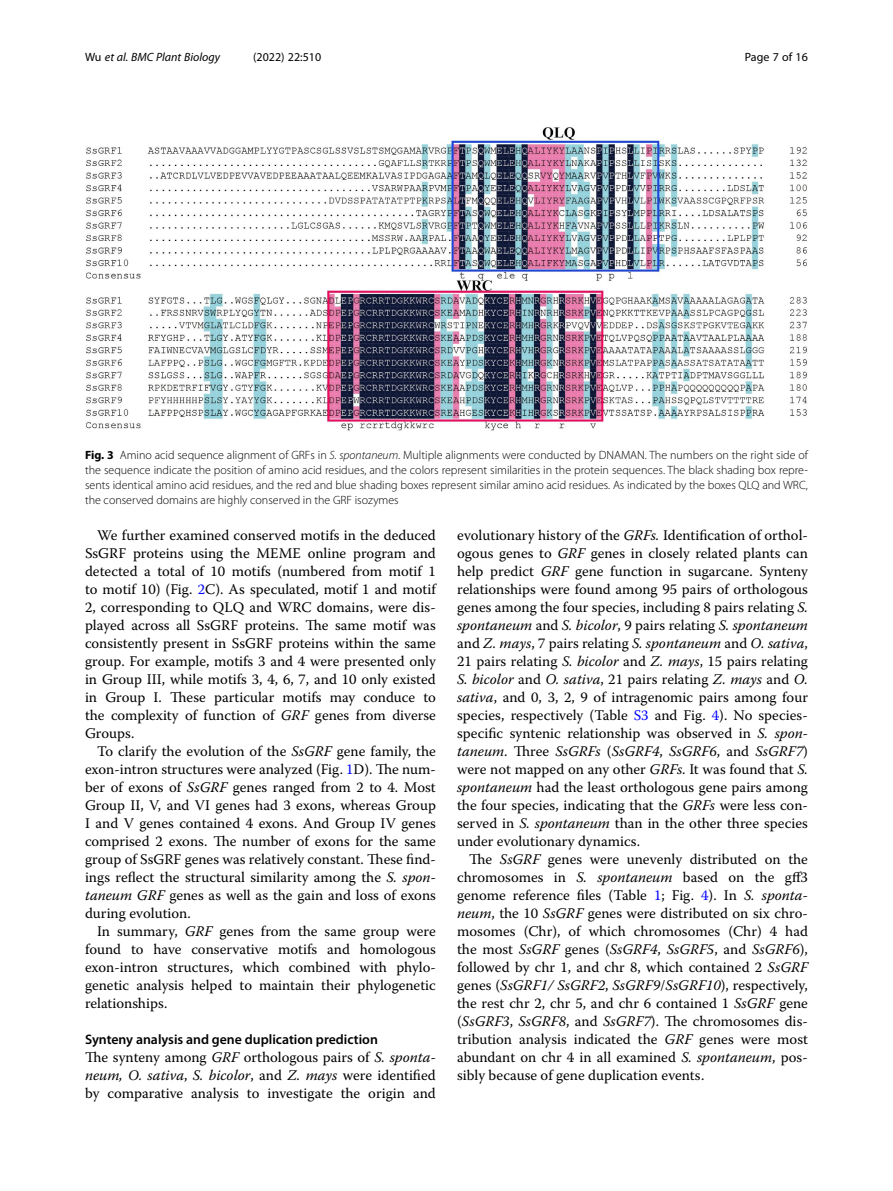
<style>
.page{position:relative;width:893px;height:1191px;background:#fff}
.page>*{position:absolute;margin:0;border:0;box-sizing:border-box;transform-origin:0 0}
.Body_Text_Indent{font:14.7px/18px "Warnock Pro";color:#000;text-align:justify}
.Body_Text{font:14.7px/18px "Warnock Pro";color:#000;text-align:justify}
.Head_2{font:600 13.8px "Myriad Pro";color:#000}
.Figure_Caption{font:300 12px/15px "Myriad Pro";color:#000;text-align:justify}
.t1{font:italic 12px "Myriad Pro";color:#000}
.t2{font:12px "Myriad Pro";color:#000}
.s1{font-style:normal}
.s2{font-weight:700}
.s3{font-style:italic}
.s4{color:#00f}
</style>
<div class="page">
<img style="left:86px;top:127px;width:721px;height:304px">
<p class="t1" style="left:85px;top:50px;width:137px"><span class="s1">Wu</span> et al. BMC Plant Biology</p>
<p class="t2" style="left:253px;top:50px;width:70px">(2022) 22:510</p>
<p class="t2" style="left:745px;top:50px;width:65px">Page 7 of 16</p>
<p class="Figure_Caption" style="left:85px;top:447px;width:724px"><span class="s2">Fig. 3</span> Amino acid sequence alignment of GRFs in <span class="s3">S. spontaneum</span>. Multiple alignments were conducted by DNAMAN. The numbers on the right side of the sequence indicate the position of amino acid residues, and the colors represent similarities in the protein sequences. The black shading box repre&shy;sents identical amino acid residues, and the red and blue shading boxes represent similar amino acid residues. As indicated by the boxes QLQ and WRC, the conserved domains are highly conserved in the GRF isozymes</p>
<p class="Body_Text_Indent" style="left:85px;top:526px;width:352px;text-indent:12px">We further examined conserved motifs in the deduced SsGRF proteins using the MEME online program and detected a total of 10 motifs (numbered from motif 1 to motif 10) (Fig. <span class="s4">2</span>C). As speculated, motif 1 and motif 2, corresponding to QLQ and WRC domains, were dis&shy;played across all SsGRF proteins. The same motif was consistently present in SsGRF proteins within the same group. For example, motifs 3 and 4 were presented only in Group III, while motifs 3, 4, 6, 7, and 10 only existed in Group I. These particular motifs may conduce to the complexity of function of <span class="s3">GRF</span> genes from diverse Groups.</p>
<p class="Body_Text_Indent" style="left:85px;top:742px;width:352px;text-indent:12px">To clarify the evolution of the <span class="s3">SsGRF</span> gene family, the exon-intron structures were analyzed (Fig. <span class="s4">1</span>D). The num&shy;ber of exons of <span class="s3">SsGRF</span> genes ranged from 2 to 4. Most Group II, V, and VI genes had 3 exons, whereas Group I and V genes contained 4 exons. And Group IV genes comprised 2 exons. The number of exons for the same group of SsGRF genes was relatively constant. These find&shy;ings reflect the structural similarity among the <span class="s3">S. spon&shy;taneum GRF</span> genes as well as the gain and loss of exons during evolution.</p>
<p class="Body_Text_Indent" style="left:85px;top:922px;width:352px;text-indent:12px">In summary, <span class="s3">GRF</span> genes from the same group were found to have conservative motifs and homologous exon-intron structures, which combined with phylo&shy;genetic analysis helped to maintain their phylogenetic relationships.</p>
<p class="Head_2" style="left:85px;top:1031px;width:294px">Synteny analysis and gene duplication prediction</p>
<p class="Body_Text" style="left:85px;top:1048px;width:352px">The synteny among <span class="s3">GRF</span> orthologous pairs of <span class="s3">S. sponta&shy;neum, O. sativa</span>, <span class="s3">S. bicolor</span>, and <span class="s3">Z. mays</span> were identified by comparative analysis to investigate the origin and</p>
<p class="Body_Text" style="left:457px;top:526px;width:352px">evolutionary history of the <span class="s3">GRFs.</span> Identification of orthol&shy;ogous genes to <span class="s3">GRF</span> genes in closely related plants can help predict <span class="s3">GRF</span> gene function in sugarcane. Synteny relationships were found among 95 pairs of orthologous genes among the four species, including 8 pairs relating <span class="s3">S. spontaneum</span> and <span class="s3">S. bicolor</span>, 9 pairs relating <span class="s3">S. spontaneum </span>and <span class="s3">Z. mays</span>, 7 pairs relating <span class="s3">S. spontaneum</span> and <span class="s3">O. sativa</span>, 21 pairs relating <span class="s3">S. bicolor</span> and <span class="s3">Z. mays</span>, 15 pairs relating <span class="s3">S. bicolor</span> and <span class="s3">O. sativa</span>, 21 pairs relating <span class="s3">Z. mays</span> and <span class="s3">O. sativa</span>, and 0, 3, 2, 9 of intragenomic pairs among four species, respectively (Table <span class="s4">S3</span> and Fig. <span class="s4">4</span>). No species&shy;specific syntenic relationship was observed in <span class="s3">S. spon&shy;taneum</span>. Three <span class="s3">SsGRFs</span> (<span class="s3">SsGRF4</span>, <span class="s3">SsGRF6</span>, and <span class="s3">SsGRF7</span>) were not mapped on any other <span class="s3">GRFs</span>. It was found that <span class="s3">S. spontaneum</span> had the least orthologous gene pairs among the four species, indicating that the <span class="s3">GRFs</span> were less con&shy;served in <span class="s3">S. spontaneum</span> than in the other three species under evolutionary dynamics.</p>
<p class="Body_Text_Indent" style="left:457px;top:850px;width:352px;text-indent:12px">The <span class="s3">SsGRF</span> genes were unevenly distributed on the chromosomes in <span class="s3">S. spontaneum</span> based on the gff3 genome reference files (Table <span class="s4">1</span>; Fig. <span class="s4">4</span>). In <span class="s3">S. sponta&shy;neum</span>, the 10 <span class="s3">SsGRF</span> genes were distributed on six chro&shy;mosomes (Chr), of which chromosomes (Chr) 4 had the most <span class="s3">SsGRF</span> genes (<span class="s3">SsGRF4</span>, <span class="s3">SsGRF5</span>, and <span class="s3">SsGRF6</span>), followed by chr 1, and chr 8, which contained 2 <span class="s3">SsGRF </span>genes (<span class="s3">SsGRF1/ SsGRF2</span>, <span class="s3">SsGRF9</span>/<span class="s3">SsGRF10</span>), respectively, the rest chr 2, chr 5, and chr 6 contained 1 <span class="s3">SsGRF</span> gene (<span class="s3">SsGRF3</span>, <span class="s3">SsGRF8</span>, and <span class="s3">SsGRF7</span>). The chromosomes dis&shy;tribution analysis indicated the <span class="s3">GRF</span> genes were most abundant on chr 4 in all examined <span class="s3">S. spontaneum</span>, pos&shy;sibly because of gene duplication events.</p>
</div>
